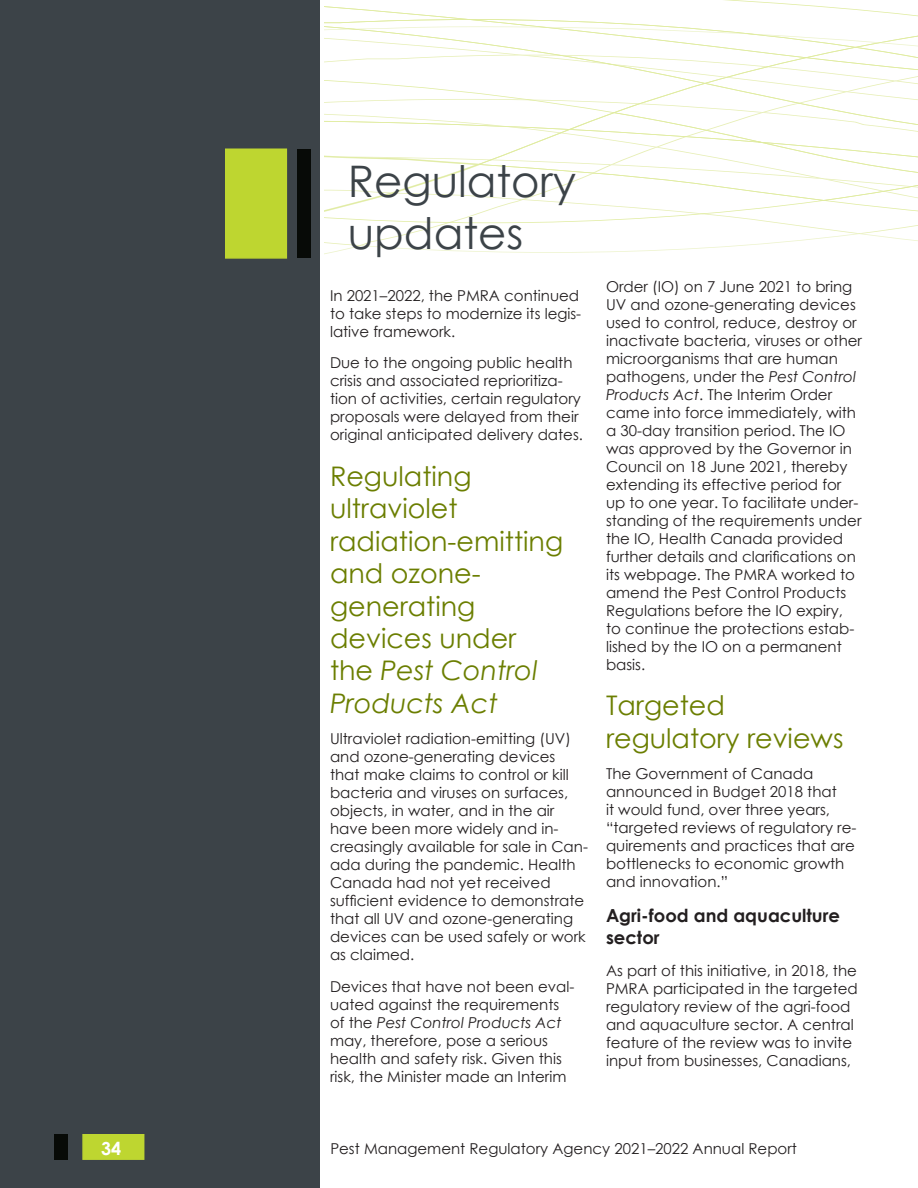
<style>
.page{position:relative;width:918px;height:1188px;background:#fff}
.page>*{position:absolute;margin:0;border:0;box-sizing:border-box;transform-origin:0 0}
.NEW_HEAD{font:43.5px/52.2px "Century Gothic";color:#3c4348}
.sub_18_point_jaune{font:27px/32.4px "Century Gothic";color:#6b7e01}
.level_3_black_bold_1{font:700 18px/21.6px "Century Gothic";color:#231f20}
.t1{font:700 18px "Century Gothic";color:#fff}
.t2{font:15px/18px "Century Gothic";color:#231f20}
.s1{font-style:italic}
</style>
<div class="page">
<svg style="left:324px;top:0;width:594px;height:255px"></svg>
<div style="left:0;top:0;width:319px;height:1188px;background:#3c4348"></div>
<div style="left:225px;top:148px;width:62px;height:111px;background:#bed630;border:2px solid #bed631"></div>
<div style="left:297px;top:149px;width:14px;height:109px;background:#070a07"></div>
<div style="left:82px;top:1134px;width:62px;height:26px;background:#bed630"></div>
<div style="left:54px;top:1134px;width:14px;height:26px;background:#070a07"></div>
<p class="NEW_HEAD" style="left:348px;top:154px;width:230px">Regulatory updates</p>
<p class="t2" style="left:330px;top:286px;width:253px">In 2021–2022, the PMRA continued to take steps to modernize its legis&shy;lative framework.</p>
<p class="t2" style="left:330px;top:354px;width:255px">Due to the ongoing public health crisis and associated reprioritiza&shy;tion of activities, certain regulatory proposals were delayed from their original anticipated delivery dates.</p>
<p class="sub_18_point_jaune" style="left:330px;top:460px;width:235px">Regulating ultraviolet radiation-emitting and ozone&shy;generating devices under the <span class="s1">Pest Control<br>Products Act</span></p>
<p class="t2" style="left:330px;top:730px;width:259px">Ultraviolet radiation-emitting (UV) and ozone-generating devices that make claims to control or kill bacteria and viruses on surfaces, objects, in water, and in the air have been more widely and in&shy;creasingly available for sale in Can&shy;ada during the pandemic. Health<br>Canada had not yet received sufficient evidence to demonstrate that all UV and ozone-generating devices can be used safely or work as claimed.</p>
<p class="t2" style="left:330px;top:977px;width:246px">Devices that have not been eval&shy;uated against the requirements of the <span class="s1">Pest Control Products Act </span>may, therefore, pose a serious health and safety risk. Given this risk, the Minister made an Interim</p>
<p class="t2" style="left:606px;top:277px;width:258px">Order (IO) on 7 June 2021 to bring<br>UV and ozone-generating devices used to control, reduce, destroy or inactivate bacteria, viruses or other microorganisms that are human pathogens, under the <span class="s1">Pest Control<br>Products Act</span>. The Interim Order came into force immediately, with a 30-day transition period. The IO was approved by the Governor in<br>Council on 18 June 2021, thereby extending its effective period for up to one year. To facilitate under&shy;standing of the requirements under the IO, Health Canada provided further details and clarifications on its webpage. The PMRA worked to amend the Pest Control Products<br>Regulations before the IO expiry,<br>to continue the protections estab&shy;lished by the IO on a permanent basis.</p>
<p class="sub_18_point_jaune" style="left:606px;top:689px;width:239px">Targeted regulatory reviews</p>
<p class="t2" style="left:606px;top:765px;width:252px">The Government of Canada announced in Budget 2018 that<br>it would fund, over three years, “targeted reviews of regulatory re&shy;quirements and practices that are bottlenecks to economic growth and innovation.”</p>
<p class="level_3_black_bold_1" style="left:606px;top:904px;width:235px">Agri-food and aquaculture sector</p>
<p class="t2" style="left:606px;top:961px;width:253px">As part of this initiative, in 2018, the PMRA participated in the targeted regulatory review of the agri-food and aquaculture sector. A central feature of the review was to invite input from businesses, Canadians,</p>
<p class="t1" style="left:101px;top:1135px;width:22px">34</p>
<p class="t2" style="left:330px;top:1139px;width:468px">Pest Management Regulatory Agency 2021–2022 Annual Report</p>
</div>
